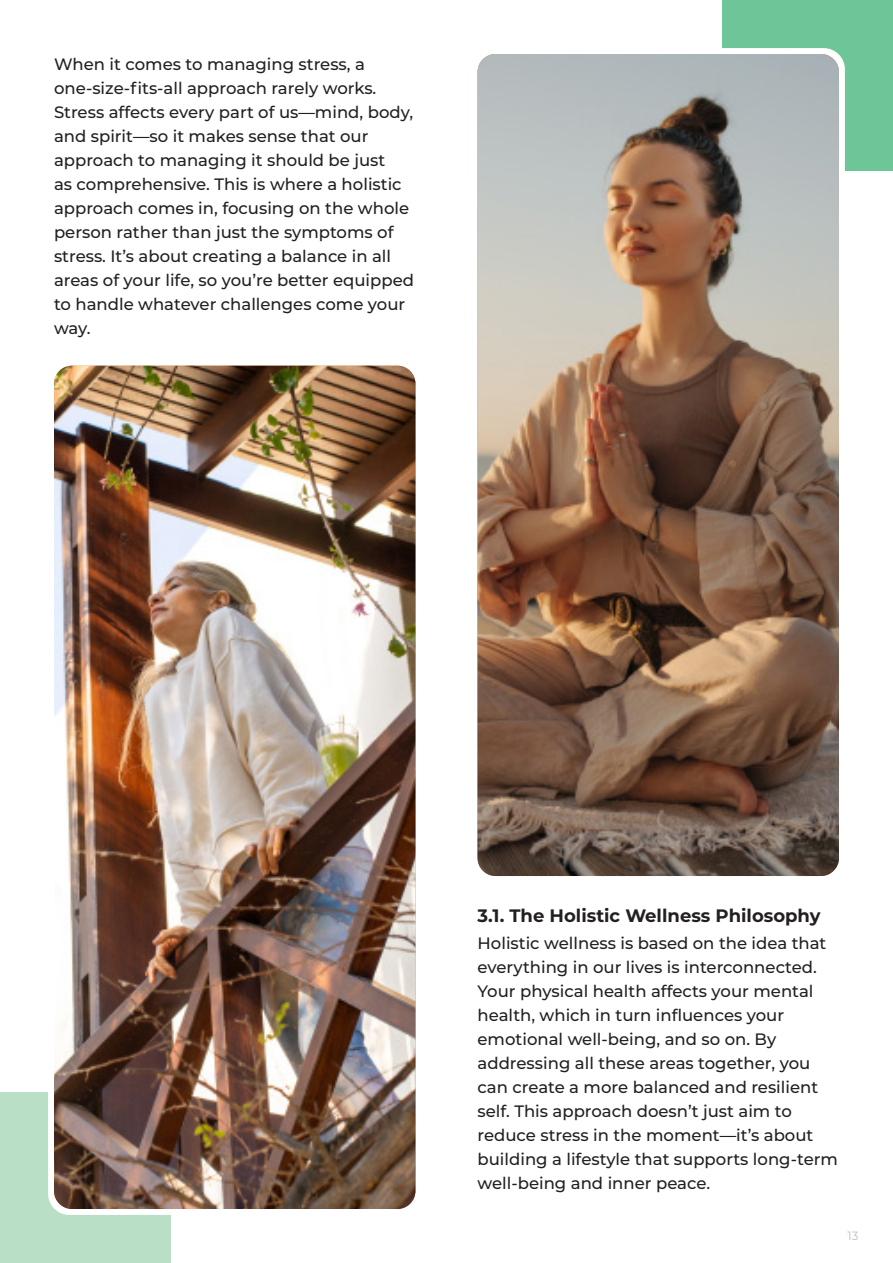
<style>
.page{position:relative;width:893px;height:1263px;background:#fff}
.page>*{position:absolute;margin:0;border:0;box-sizing:border-box;transform-origin:0 0}
.t1{font:700 18px "Montserrat";color:#231f20}
.t2{font:500 16.5px/24px "Montserrat";color:#231f20}
.t3{font:12px "Montserrat";color:#bcbdc0}
</style>
<div class="page">
<div style="left:723px;top:0;width:170px;height:170px;background:#6ec597"></div>
<div style="left:675px;top:48px;width:170px;height:170px;background:#fff;border-radius:21px"></div>
<div style="left:0;top:1093px;width:170px;height:170px;background:#b9dfc7"></div>
<div style="left:48px;top:1045px;width:170px;height:170px;background:#fff;border-radius:21px"></div>
<img style="left:477px;top:54px;width:362px;height:822px">
<img style="left:54px;top:366px;width:361px;height:843px">
<p class="t2" style="left:54px;top:51px;width:362px">When it comes to managing stress, a one-size-fits-all approach rarely works.<br>Stress affects every part of us—mind, body, and spirit—so it makes sense that our approach to managing it should be just<br>as comprehensive. This is where a holistic approach comes in, focusing on the whole person rather than just the symptoms of stress. It’s about creating a balance in all areas of your life, so you’re better equipped to handle whatever challenges come your way.</p>
<p class="t1" style="left:477px;top:903px;width:345px">3.1. The Holistic Wellness Philosophy</p>
<p class="t2" style="left:477px;top:931px;width:362px">Holistic wellness is based on the idea that everything in our lives is interconnected.<br>Your physical health affects your mental health, which in turn influences your emotional well-being, and so on. By addressing all these areas together, you can create a more balanced and resilient self. This approach doesn’t just aim to reduce stress in the moment—it’s about building a lifestyle that supports long-term well-being and inner peace.</p>
<p class="t3" style="left:847px;top:1228px;width:13px">13</p>
</div>
